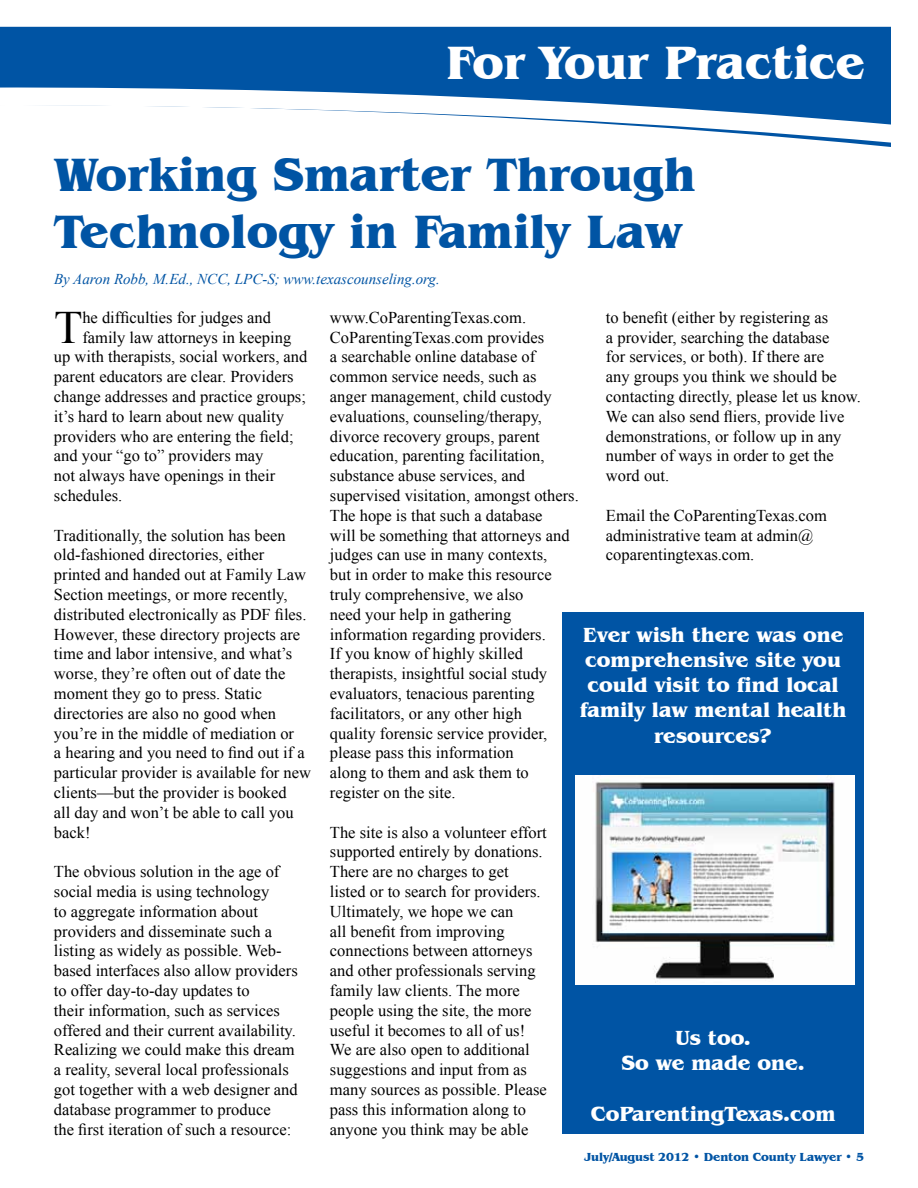
<style>
.page{position:relative;width:918px;height:1188px;background:#fff}
.page>*{position:absolute;margin:0;border:0;box-sizing:border-box;transform-origin:0 0}
.t1{font:700 48px/57.6px "Benguiat IT Cby BT";color:#0054a4}
.t2{font:700 48px "Benguiat IT Cby BT";color:#fff}
.t3{font:46.35px "Times New Roman";color:#000}
.t4{font:700 21px/25.2px "Benguiat IT Cby BT";color:#fff;text-align:center}
.t5{font:16.5px/19.8px "Times New Roman";color:#000}
.t6{font:italic 15px "Times New Roman";color:#0054a4}
.t7{font:700 12px "Benguiat IT Cby BT";letter-spacing:-.01em;color:#0054a4}
</style>
<div class="page">
<svg style="left:0;top:26px;width:891px;height:121px"></svg>
<div style="left:562px;top:612px;width:302px;height:522px;background:#0054a4"></div>
<img style="left:575px;top:775px;width:279px;height:209px">
<h1 class="t2" style="left:446px;top:33px;width:421px">For Your Practice</h1>
<h1 class="t1" style="left:54px;top:145px;width:643px">Working Smarter Through<br>Technology in Family Law</h1>
<p class="t6" style="left:54px;top:269px;width:387px">By Aaron Robb, M.Ed., NCC, LPC-S; www.texascounseling.org.</p>
<h2 class="t3" style="left:54px;top:296px;width:30px">T</h2>
<p class="t5" style="left:82px;top:307px;width:190px">he difficulties for judges and</p>
<p class="t5" style="left:82px;top:327px;width:210px">family law attorneys in keeping</p>
<p class="t5" style="left:54px;top:347px;width:255px">up with therapists, social workers, and</p>
<p class="t5" style="left:54px;top:367px;width:241px">parent educators are clear. Providers</p>
<p class="t5" style="left:54px;top:386px;width:254px">change addresses and practice groups;</p>
<p class="t5" style="left:54px;top:406px;width:232px">it’s hard to learn about new quality</p>
<p class="t5" style="left:54px;top:426px;width:241px">providers who are entering the field;</p>
<p class="t5" style="left:54px;top:446px;width:211px">and your “go to” providers may</p>
<p class="t5" style="left:54px;top:466px;width:223px">not always have openings in their</p>
<p class="t5" style="left:54px;top:485px;width:70px">schedules.</p>
<p class="t5" style="left:54px;top:525px;width:259px">Traditionally, the solution has been old-fashioned directories, either printed and handed out at Family Law Section meetings, or more recently, distributed electronically as PDF files.<br>However, these directory projects are time and labor intensive, and what’s worse, they’re often out of date the moment they go to press. Static directories are also no good when you’re in the middle of mediation or<br>a hearing and you need to find out if a particular provider is available for new clients—but the provider is booked<br>all day and won’t be able to call you back!</p>
<p class="t5" style="left:54px;top:862px;width:245px">The obvious solution in the age of social media is using technology<br>to aggregate information about providers and disseminate such a listing as widely as possible. Web&shy;based interfaces also allow providers to offer day-to-day updates to<br>their information, such as services offered and their current availability.<br>Realizing we could make this dream a reality, several local professionals got together with a web designer and database programmer to produce<br>the first iteration of such a resource:</p>
<p class="t5" style="left:606px;top:307px;width:256px">to benefit (either by registering as<br>a provider, searching the database<br>for services, or both). If there are<br>any groups you think we should be contacting directly, please let us know.<br>We can also send fliers, provide live demonstrations, or follow up in any number of ways in order to get the word out.</p>
<p class="t5" style="left:606px;top:505px;width:223px">Email the CoParentingTexas.com administrative team at admin@ coparentingtexas.com.</p>
<p class="t5" style="left:330px;top:307px;width:250px">www.CoParentingTexas.com.<br>CoParentingTexas.com provides<br>a searchable online database of common service needs, such as<br>anger management, child custody evaluations, counseling/therapy, divorce recovery groups, parent education, parenting facilitation, substance abuse services, and supervised visitation, amongst others.<br>The hope is that such a database<br>will be something that attorneys and judges can use in many contexts,<br>but in order to make this resource truly comprehensive, we also<br>need your help in gathering information regarding providers.<br>If you know of highly skilled therapists, insightful social study evaluators, tenacious parenting facilitators, or any other high<br>quality forensic service provider, please pass this information<br>along to them and ask them to register on the site.</p>
<p class="t5" style="left:330px;top:822px;width:218px">The site is also a volunteer effort supported entirely by donations.<br>There are no charges to get listed or to search for providers.<br>Ultimately, we hope we can<br>all benefit from improving connections between attorneys and other professionals serving family law clients. The more people using the site, the more useful it becomes to all of us!<br>We are also open to additional suggestions and input from as many sources as possible. Please pass this information along to anyone you think may be able</p>
<p class="t4" style="left:580px;top:622px;width:268px">Ever wish there was one comprehensive site you could visit to find local family law mental health resources?</p>
<p class="t4" style="left:621px;top:1025px;width:185px">Us too.<br>So we made one.</p>
<p class="t4" style="left:591px;top:1100px;width:246px">CoParentingTexas.com</p>
<p class="t7" style="left:584px;top:1150px;width:281px">July/August 2012 • Denton County Lawyer • 5</p>
</div>
